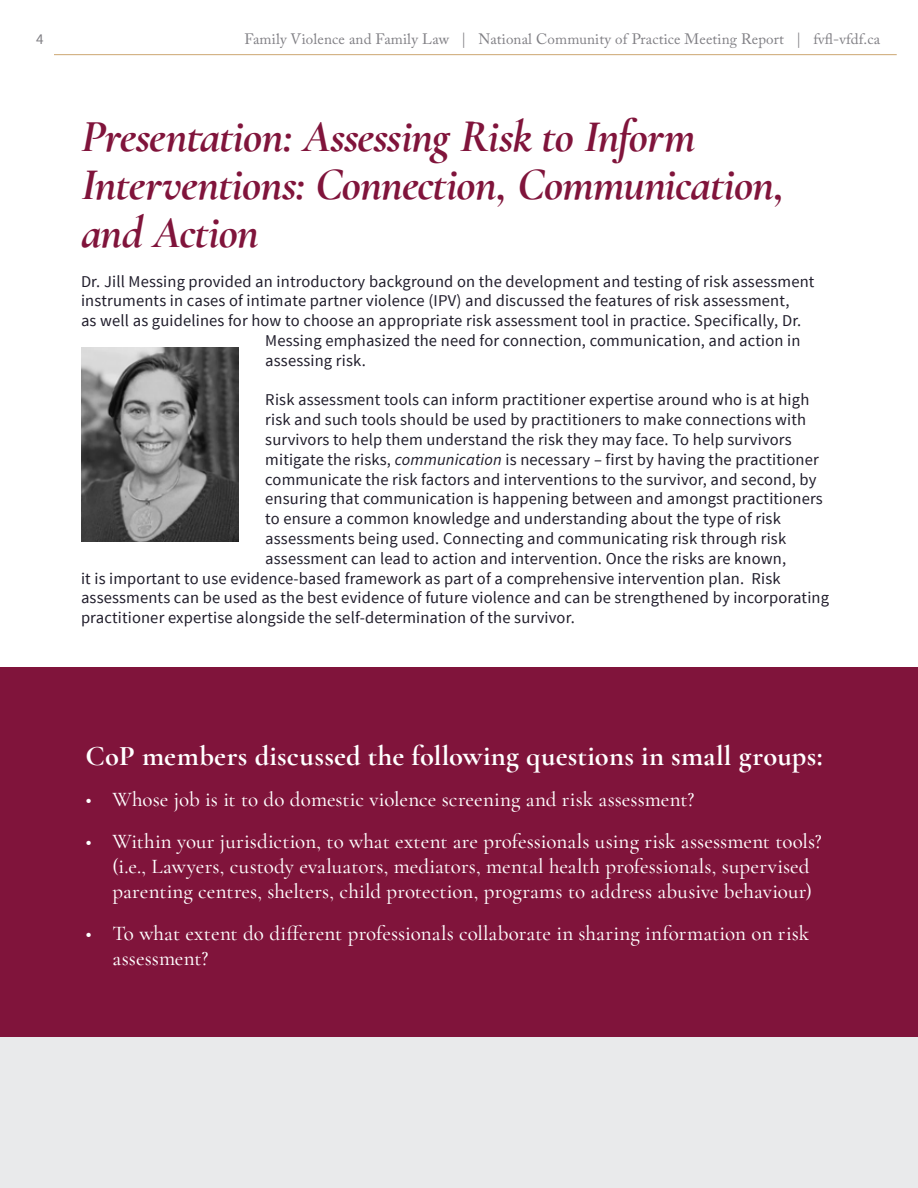
<style>
.page{position:relative;width:918px;height:1188px;background:#fff}
.page>*{position:absolute;margin:0;border:0;box-sizing:border-box;transform-origin:0 0}
.t1{font:italic 700 46.5px/48px "Cormorant Garamond";letter-spacing:-.02em;color:#80143b}
.t2{font:700 28.5px "Cormorant Garamond";letter-spacing:.01em;color:#fff}
.t3{font:500 21px/25.2px "Cormorant Garamond";letter-spacing:.005em;color:#fff}
.t4{font:16.5px "Source Sans Pro";letter-spacing:.01em;color:#201d2b}
.t5{font:15px "Adobe Caslon Pro";letter-spacing:.01em;color:#807f84}
.t6{font:15px "Source Sans Pro";color:#807f84}
.s1{font-style:italic}
</style>
<div class="page">
<hr style="left:54px;top:54px;width:843px;height:1px;background:#cca771">
<div style="left:0;top:902px;width:918px;height:286px;background:#e9eaeb"></div>
<div style="left:0;top:667px;width:918px;height:370px;background:#80143b"></div>
<img style="left:81px;top:347px;width:157px;height:195px">
<p class="t6" style="left:36px;top:29px;width:9px">4</p>
<p class="t5" style="left:244px;top:30px;width:637px">Family Violence and Family Law | National Community of Practice Meeting Report | fvfl-vfdf.ca</p>
<h1 class="t1" style="left:81px;top:112px;width:706px">Presentation: Assessing Risk to Inform<br>Interventions: Connection, Communication, and Action</h1>
<p class="t4" style="left:81px;top:271px;width:735px">Dr. Jill Messing provided an introductory background on the development and testing of risk assessment</p>
<p class="t4" style="left:81px;top:291px;width:710px">instruments in cases of intimate partner violence (IPV) and discussed the features of risk assessment,</p>
<p class="t4" style="left:81px;top:310px;width:722px">as well as guidelines for how to choose an appropriate risk assessment tool in practice. Specifically, Dr.</p>
<p class="t4" style="left:265px;top:330px;width:537px">Messing emphasized the need for connection, communication, and action in</p>
<p class="t4" style="left:265px;top:350px;width:102px">assessing risk.</p>
<p class="t4" style="left:265px;top:390px;width:546px">Risk assessment tools can inform practitioner expertise around who is at high</p>
<p class="t4" style="left:265px;top:409px;width:542px">risk and such tools should be used by practitioners to make connections with</p>
<p class="t4" style="left:265px;top:429px;width:528px">survivors to help them understand the risk they may face. To help survivors</p>
<p class="t4" style="left:265px;top:449px;width:555px">mitigate the risks, <span class="s1">communication</span> is necessary – first by having the practitioner</p>
<p class="t4" style="left:265px;top:469px;width:553px">communicate the risk factors and interventions to the survivor, and second, by</p>
<p class="t4" style="left:265px;top:489px;width:559px">ensuring that communication is happening between and amongst practitioners</p>
<p class="t4" style="left:265px;top:508px;width:517px">to ensure a common knowledge and understanding about the type of risk</p>
<p class="t4" style="left:265px;top:528px;width:522px">assessments being used. Connecting and communicating risk through risk</p>
<p class="t4" style="left:265px;top:548px;width:522px">assessment can lead to action and intervention. Once the risks are known,</p>
<p class="t4" style="left:81px;top:568px;width:701px">it is important to use evidence-based framework as part of a comprehensive intervention plan. Risk</p>
<p class="t4" style="left:81px;top:588px;width:750px">assessments can be used as the best evidence of future violence and can be strengthened by incorporating</p>
<p class="t4" style="left:81px;top:607px;width:495px">practitioner expertise alongside the self-determination of the survivor.</p>
<h2 class="t2" style="left:86px;top:738px;width:739px">CoP members discussed the following questions in small groups:</h2>
<p class="t3" style="left:86px;top:787px;width:610px">• Whose job is it to do domestic violence screening and risk assessment?</p>
<p class="t3" style="left:112px;top:828px;width:711px;text-indent:-27px">• Within your jurisdiction, to what extent are professionals using risk assessment tools? (i.e., Lawyers, custody evaluators, mediators, mental health professionals, supervised parenting centres, shelters, child protection, programs to address abusive behaviour)</p>
<p class="t3" style="left:112px;top:920px;width:698px;text-indent:-27px">• To what extent do different professionals collaborate in sharing information on risk assessment?</p>
</div>
